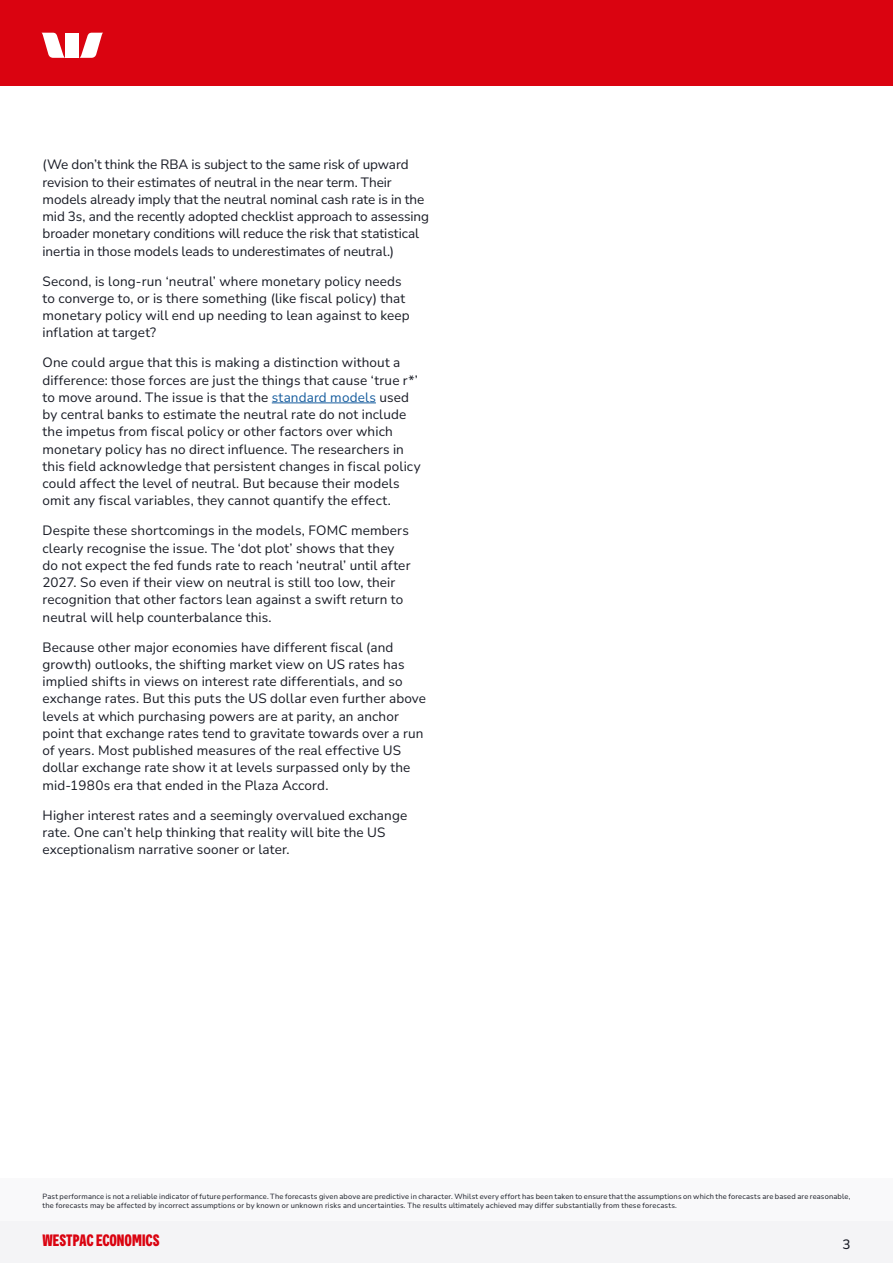
<style>
.page{position:relative;width:893px;height:1263px;background:#fff}
.page>*{position:absolute;margin:0;border:0;box-sizing:border-box;transform-origin:0 0}
.t1{font:700 16.5px "Westpac";color:#da0310}
.P1_Body_copy{font:200 13.5px/17.2px "Nunito Sans 12 pt";letter-spacing:.01em;color:#181b25}
.t2{font:200 7.5px/9px "Nunito Sans 12 pt";letter-spacing:.025em;color:#181b25}
.s1{color:#175d9e}
</style>
<div class="page">
<div style="left:0;top:0;width:893px;height:85px;background:#da0310"></div>
<div style="left:0;top:1220px;width:893px;height:43px;background:#f4f4f6"></div>
<div style="left:0;top:1178px;width:893px;height:42px;background:#f9f9fa"></div>
<svg style="left:42px;top:33px;width:23px;height:25px"></svg>
<svg style="left:80px;top:33px;width:23px;height:25px"></svg>
<div style="left:66px;top:33px;width:13px;height:25px;background:#fff"></div>
<hr style="left:272px;top:403px;width:104px;height:1px;background:#175d9e">
<p class="P1_Body_copy" style="left:43px;top:155px;width:388px">(We don’t think the RBA is subject to the same risk of upward revision to their estimates of neutral in the near term. Their models already imply that the neutral nominal cash rate is in the mid 3s, and the recently adopted checklist approach to assessing broader monetary conditions will reduce the risk that statistical inertia in those models leads to underestimates of neutral.)</p>
<p class="P1_Body_copy" style="left:43px;top:272px;width:369px">Second, is long-run ‘neutral’ where monetary policy needs to converge to, or is there something (like fiscal policy) that monetary policy will end up needing to lean against to keep inflation at target?</p>
<p class="P1_Body_copy" style="left:43px;top:353px;width:380px">One could argue that this is making a distinction without a difference: those forces are just the things that cause ‘true r*’ to move around. The issue is that the <span class="s1">standard models</span> used by central banks to estimate the neutral rate do not include the impetus from fiscal policy or other factors over which monetary policy has no direct influence. The researchers in this field acknowledge that persistent changes in fiscal policy could affect the level of neutral. But because their models omit any fiscal variables, they cannot quantify the effect.</p>
<p class="P1_Body_copy" style="left:43px;top:521px;width:369px">Despite these shortcomings in the models, FOMC members clearly recognise the issue. The ‘dot plot’ shows that they do not expect the fed funds rate to reach ‘neutral’ until after 2027. So even if their view on neutral is still too low, their recognition that other factors lean against a swift return to neutral will help counterbalance this.</p>
<p class="P1_Body_copy" style="left:43px;top:638px;width:385px">Because other major economies have different fiscal (and growth) outlooks, the shifting market view on US rates has implied shifts in views on interest rate differentials, and so exchange rates. But this puts the US dollar even further above levels at which purchasing powers are at parity, an anchor point that exchange rates tend to gravitate towards over a run of years. Most published measures of the real effective US dollar exchange rate show it at levels surpassed only by the mid-1980s era that ended in the Plaza Accord.</p>
<p class="P1_Body_copy" style="left:43px;top:806px;width:366px">Higher interest rates and a seemingly overvalued exchange rate. One can’t help thinking that reality will bite the US exceptionalism narrative sooner or later.</p>
<p class="t2" style="left:43px;top:1192px;width:809px">Past performance is not a reliable indicator of future performance. The forecasts given above are predictive in character. Whilst every effort has been taken to ensure that the assumptions on which the forecasts are based are reasonable, the forecasts may be affected by incorrect assumptions or by known or unknown risks and uncertainties. The results ultimately achieved may differ substantially from these forecasts.</p>
<p class="t1" style="left:43px;top:1230px;width:119px">WESTPAC ECONOMICS</p>
<p class="P1_Body_copy" style="left:842px;top:1235px;width:10px">3</p>
</div>
